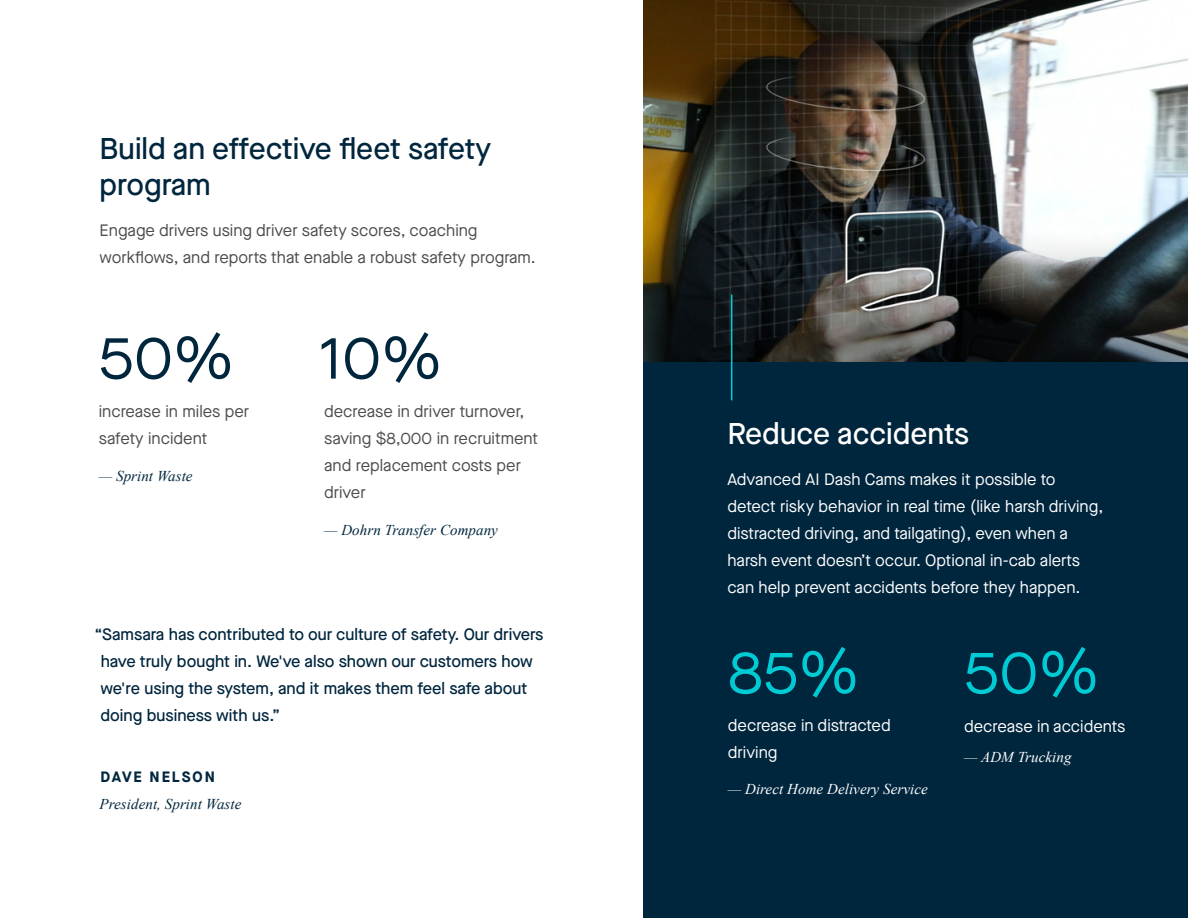
<style>
.page{position:relative;width:1188px;height:918px;background:#fff}
.page>*{position:absolute;margin:0;border:0;box-sizing:border-box;transform-origin:0 0}
.Numerals__white{font:60px "Maison Neue";color:#00263e}
.Numerals__white-2{font:60px "Maison Neue";color:#00cad4}
.t1{font:500 30px/36px "Maison Neue";color:#00263e}
.t2{font:500 30px "Maison Neue";color:#fff}
.body_copy{font:16.5px/27px "Maison Neue";color:#fff}
.body_copy-2{font:16.5px/27px "Maison Neue";color:#4b4c4d}
.body_copy-3{font:500 16.5px/27px "Maison Neue";color:#00263e}
.quote_attrib{font:italic 15px/27px "Times New Roman";letter-spacing:.005em;color:#00263e}
.body_copy-4{font:italic 15px "Times New Roman";letter-spacing:.005em;color:#fff}
.s1{font-family:"Maison Neue";font-weight:700;font-style:normal}
</style>
<div class="page">
<div style="left:644px;top:0;width:544px;height:918px;background:#00263e"></div>
<img style="left:644px;top:0;width:544px;height:362px">
<hr style="left:731px;top:295px;width:1px;height:105px;background:#00cad4">
<h2 class="t1" style="left:100px;top:130px;width:393px">Build an effective fleet safety program</h2>
<p class="body_copy-2" style="left:100px;top:216px;width:438px">Engage drivers using driver safety scores, coaching workflows, and reports that enable a robust safety program.</p>
<p class="Numerals__white" style="left:99px;top:318px;width:137px">50%</p>
<p class="body_copy-2" style="left:99px;top:398px;width:152px">increase in miles per safety incident</p>
<p class="quote_attrib" style="left:99px;top:463px;width:95px">— Sprint Waste</p>
<p class="Numerals__white" style="left:320px;top:318px;width:124px">10%</p>
<p class="body_copy-2" style="left:324px;top:397px;width:215px">decrease in driver turnover, saving $8,000 in recruitment and replacement costs per driver</p>
<p class="quote_attrib" style="left:324px;top:516px;width:175px">— Dohrn Transfer Company</p>
<p class="body_copy-3" style="left:100px;top:621px;width:445px;text-indent:-6px">“Samsara has contributed to our culture of safety. Our drivers have truly bought in. We've also shown our customers how we're using the system, and it makes them feel safe about doing business with us.”</p>
<p class="quote_attrib" style="left:100px;top:763px;width:143px"><span class="s1">DAVE NELSON<br></span>President, Sprint Waste</p>
<h2 class="t2" style="left:728px;top:413px;width:243px">Reduce accidents</h2>
<p class="body_copy" style="left:728px;top:465px;width:377px">Advanced AI Dash Cams makes it possible to detect risky behavior in real time (like harsh driving, distracted driving, and tailgating), even when a harsh event doesn’t occur. Optional in-cab alerts can help prevent accidents before they happen.</p>
<p class="Numerals__white-2" style="left:728px;top:632px;width:132px">85%</p>
<p class="body_copy" style="left:728px;top:712px;width:164px">decrease in distracted driving</p>
<p class="body_copy-4" style="left:728px;top:779px;width:201px">— Direct Home Delivery Service</p>
<p class="Numerals__white-2" style="left:964px;top:632px;width:137px">50%</p>
<p class="body_copy" style="left:964px;top:712px;width:163px">decrease in accidents</p>
<p class="body_copy-4" style="left:964px;top:747px;width:109px">— ADM Trucking</p>
</div>
